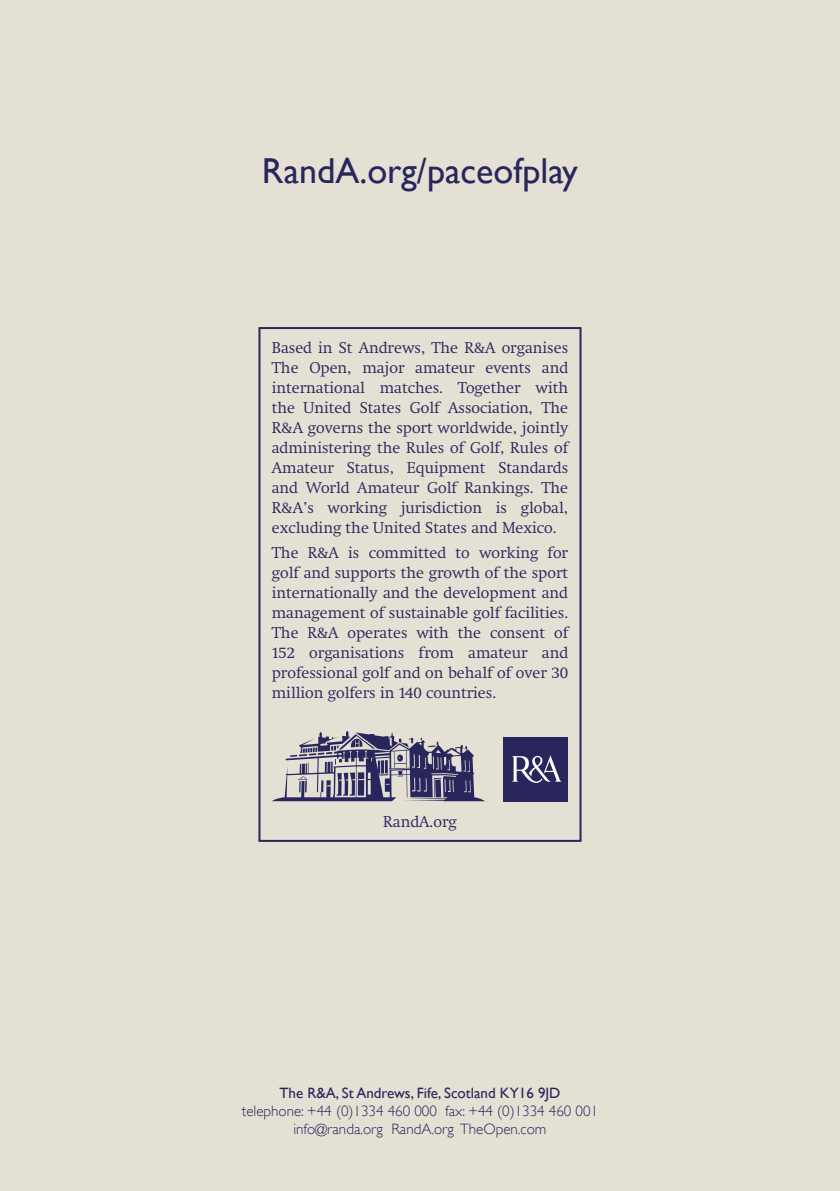
<style>
.page{position:relative;width:840px;height:1191px;background:#fff}
.page>*{position:absolute;margin:0;border:0;box-sizing:border-box;transform-origin:0 0}
.t1{font:36px "Gill Sans";color:#29265d}
.t2{font:300 16px/20px "Swift Neue LT Pro";color:#29265d;text-align:justify}
.t3{font:300 15px/18px "Gill Sans";color:#29265d;text-align:center}
.t4{font:15px "Gill Sans";color:#29265d}
</style>
<div class="page">
<div style="left:0;top:0;width:839px;height:1191px;background:#e4e0d4"></div>
<div style="left:258px;top:327px;width:323px;height:515px;border:2px solid #29265d"></div>
<svg style="left:272px;top:730px;width:212px;height:71px"></svg>
<div style="left:503px;top:736px;width:65px;height:65px;background:#29265d"></div>
<svg style="left:512px;top:755px;width:49px;height:28px"></svg>
<h1 class="t1" style="left:262px;top:150px;width:317px">RandA.org/paceofplay</h1>
<p class="t2" style="left:272px;top:337px;width:298px">Based in St Andrews, The R&amp;A organises The Open, major amateur events and international matches. Together with the United States Golf Association, The R&amp;A governs the sport worldwide, jointly administering the Rules of Golf, Rules of Amateur Status, Equipment Standards and World Amateur Golf Rankings. The R&amp;A’s working jurisdiction is global, excluding the United States and Mexico.</p>
<p class="t2" style="left:272px;top:543px;width:298px">The R&amp;A is committed to working for golf and supports the growth of the sport internationally and the development and management of sustainable golf facilities.<br>The R&amp;A operates with the consent of 152 organisations from amateur and professional golf and on behalf of over 30 million golfers in 140 countries.</p>
<p class="t2" style="left:383px;top:811px;width:75px">RandA.org</p>
<p class="t4" style="left:279px;top:1084px;width:282px">The R&amp;A, St Andrews, Fife, Scotland KY16 9JD</p>
<p class="t3" style="left:242px;top:1101px;width:357px">telephone: +44 (0)1334 460 000 fax: +44 (0)1334 460 001 info@randa.org RandA.org TheOpen.com</p>
</div>
